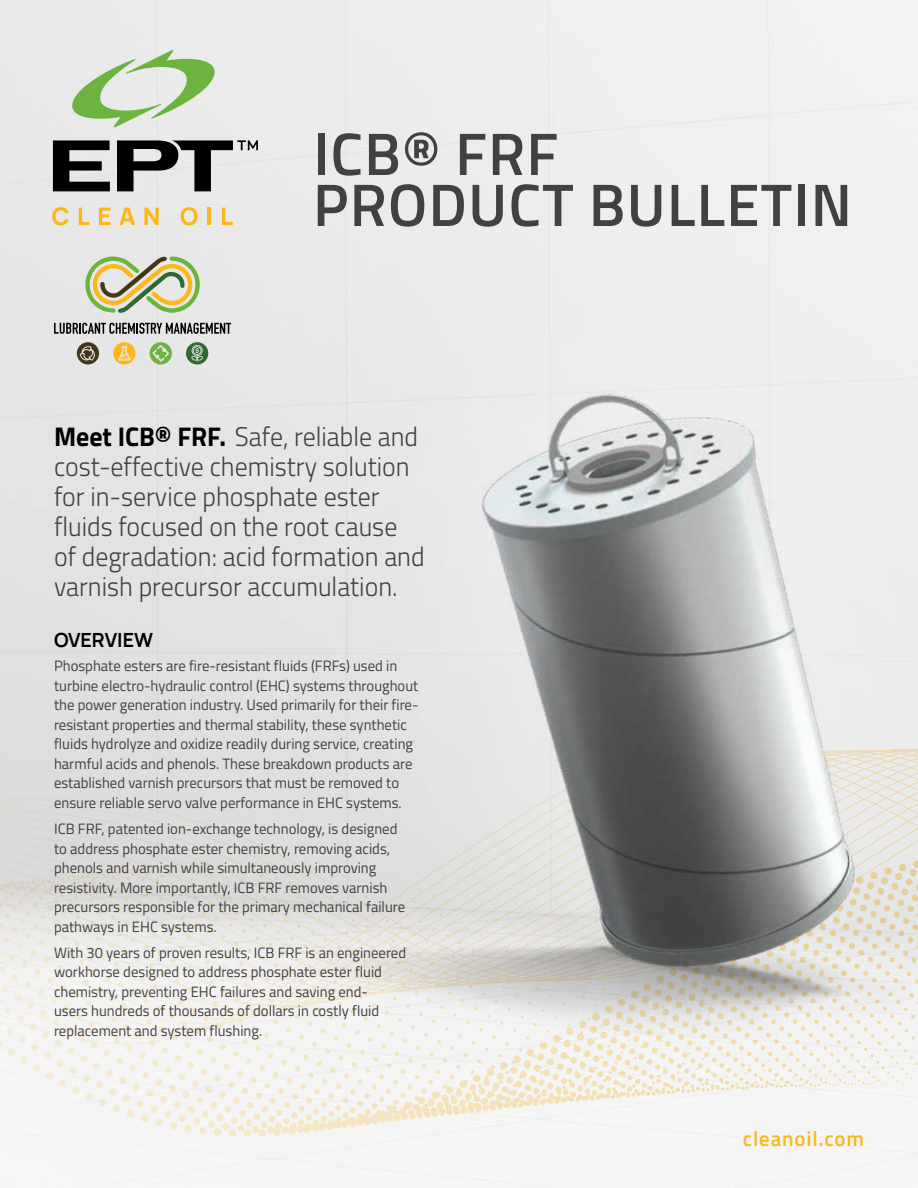
<style>
.page{position:relative;width:918px;height:1188px;background:#fff}
.page>*{position:absolute;margin:0;border:0;box-sizing:border-box;transform-origin:0 0}
.t1{font:600 60px/51px "Titillium Web";letter-spacing:.02em;color:#414042}
.t2{font:300 27px/30px "Titillium Web";color:#414042;scale:.96 1}
.t3{font:600 21px "Titillium Web";letter-spacing:.04em;color:#fdb71a}
.t4{font:200 19.5px "Manrope";color:#000}
.t5{font:15px/19.5px "Titillium Web";color:#414042}
.s1{font-weight:700;color:#000}
</style>
<div class="page">
<img style="left:0;top:0;width:918px;height:1188px">
<svg style="left:183px;top:1104px;width:735px;height:48px;fill:#f5f5f5"></svg>
<img style="left:108px;top:256px;width:810px;height:848px">
<svg style="left:52px;top:207px;width:17px;height:18px"></svg>
<svg style="left:79px;top:208px;width:11px;height:17px"></svg>
<svg style="left:99px;top:208px;width:11px;height:17px"></svg>
<svg style="left:119px;top:208px;width:16px;height:17px"></svg>
<svg style="left:144px;top:208px;width:15px;height:17px"></svg>
<svg style="left:181px;top:207px;width:17px;height:18px"></svg>
<hr style="left:207px;top:208px;width:4px;height:17px;background:#fdb71a">
<svg style="left:222px;top:208px;width:11px;height:17px"></svg>
<svg style="left:69px;top:50px;width:149px;height:78px;background:#c7dabb"></svg>
<svg style="left:53px;top:140px;width:57px;height:51px;background:#505050"></svg>
<svg style="left:117px;top:140px;width:141px;height:51px;background:#868686"></svg>
<svg style="left:85px;top:256px;width:115px;height:57px;background:#c4c699"></svg>
<svg style="left:54px;top:323px;width:177px;height:11px;background:#797979"></svg>
<svg style="left:77px;top:342px;width:22px;height:22px"></svg>
<svg style="left:186px;top:342px;width:22px;height:22px"></svg>
<svg style="left:113px;top:342px;width:22px;height:22px"></svg>
<svg style="left:150px;top:342px;width:22px;height:22px"></svg>
<h1 class="t1" style="left:313px;top:125px;width:540px">ICB® FRF<br>PRODUCT BULLETIN</h1>
<h2 class="t2" style="left:54px;top:421px;width:388px"><span class="s1">Meet ICB® FRF.</span> Safe, reliable and cost-effective chemistry solution for in-service phosphate ester fluids focused on the root cause of degradation: acid formation and varnish precursor accumulation.</h2>
<h3 class="t4" style="left:54px;top:627px;width:101px">OVERVIEW</h3>
<p class="t5" style="left:54px;top:656px;width:366px">Phosphate esters are fire-resistant fluids (FRFs) used in turbine electro-hydraulic control (EHC) systems throughout the power generation industry. Used primarily for their fire&shy;resistant properties and thermal stability, these synthetic fluids hydrolyze and oxidize readily during service, creating harmful acids and phenols. These breakdown products are established varnish precursors that must be removed to ensure reliable servo valve performance in EHC systems.</p>
<p class="t5" style="left:54px;top:818px;width:353px">ICB FRF, patented ion-exchange technology, is designed to address phosphate ester chemistry, removing acids, phenols and varnish while simultaneously improving resistivity. More importantly, ICB FRF removes varnish precursors responsible for the primary mechanical failure pathways in EHC systems.</p>
<p class="t5" style="left:54px;top:942px;width:354px">With 30 years of proven results, ICB FRF is an engineered workhorse designed to address phosphate ester fluid chemistry, preventing EHC failures and saving end-<br>users hundreds of thousands of dollars in costly fluid replacement and system flushing.</p>
<h3 class="t3" style="left:743px;top:1123px;width:123px">cleanoil.com</h3>
</div>
